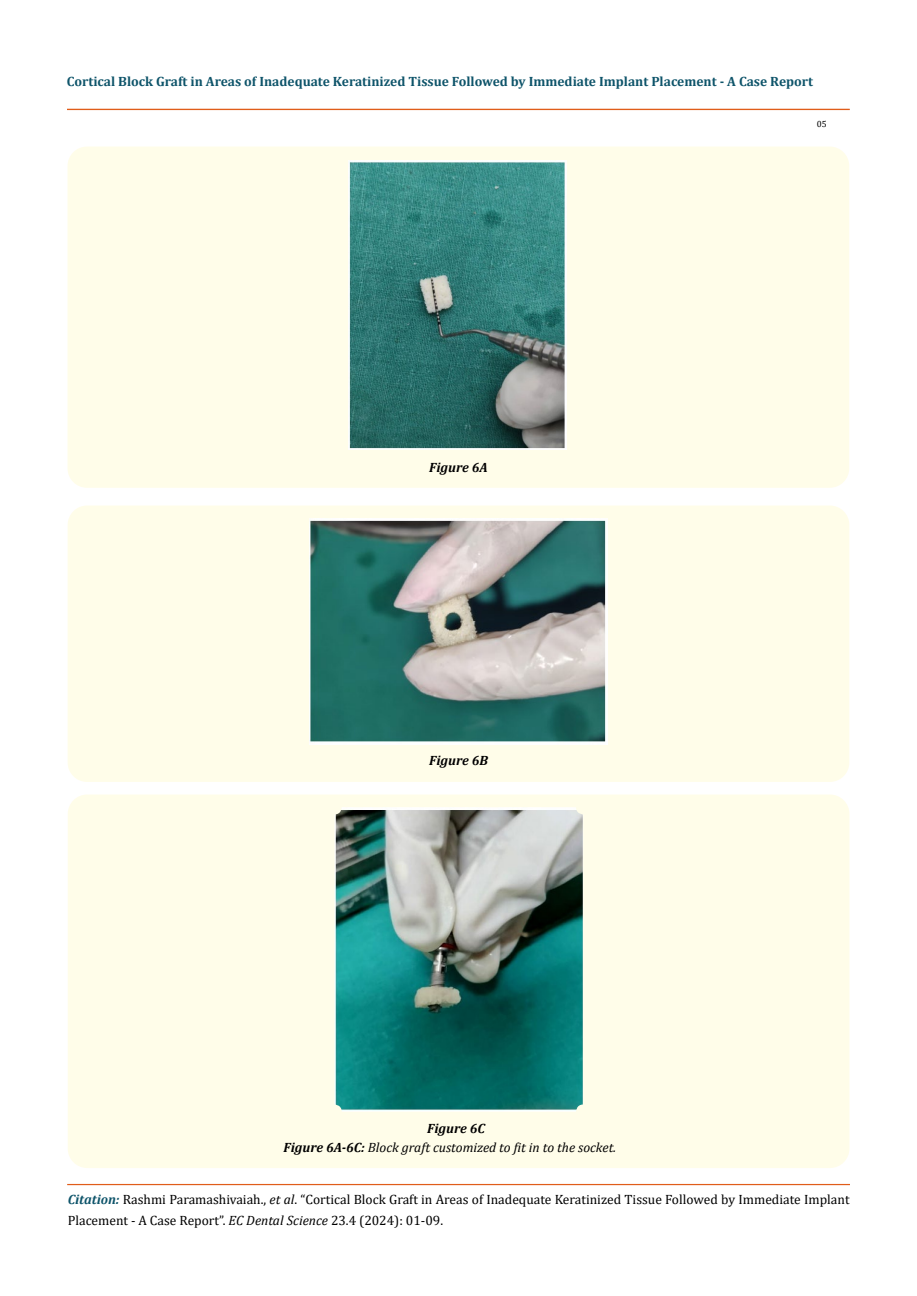
<style>
.page{position:relative;width:917px;height:1296px;background:#fff}
.page>*{position:absolute;margin:0;border:0;box-sizing:border-box;transform-origin:0 0}
.t1{font:13.5px/21px "Cambria";color:#000}
.t2{font:700 13.5px "Cambria";color:#0e546a}
.t3{font:italic 13.5px/19.5px "Cambria";color:#000}
.t4{font:italic 700 13.5px "Cambria";color:#000}
.t5{font:9px "Cambria";color:#000}
.s1{font-weight:700}
.s2{font-weight:700;font-style:italic;color:#0e546a}
.s3{font-style:italic}
</style>
<div class="page">
<div style="left:67px;top:109px;width:782px;height:1px;border:1px solid #e05d1a"></div>
<div style="left:68px;top:1184px;width:781px;height:1px;border:1px solid #e05d1a"></div>
<div style="left:67px;top:147px;width:782px;height:341px;background:#fffde9;border-radius:19px"></div>
<img style="left:348px;top:160px;width:218px;height:290px">
<div style="left:68px;top:506px;width:781px;height:276px;background:#fffde9;border-radius:19px"></div>
<img style="left:309px;top:519px;width:298px;height:226px">
<div style="left:68px;top:795px;width:781px;height:373px;background:#fffde9;border-radius:19px"></div>
<img style="left:334px;top:807px;width:249px;height:305px">
<p class="t2" style="left:67px;top:72px;width:747px">Cortical Block Graft in Areas of Inadequate Keratinized Tissue Followed by Immediate Implant Placement - A Case Report</p>
<p class="t4" style="left:429px;top:457px;width:60px">Figure 6A</p>
<p class="t4" style="left:429px;top:750px;width:60px">Figure 6B</p>
<p class="t3" style="left:283px;top:1118px;width:334px;text-indent:144px"><span class="s1">Figure 6C<br>Figure 6A-6C:</span> Block graft customized to fit in to the socket.</p>
<p class="t5" style="left:816px;top:118px;width:11px">05</p>
<p class="t1" style="left:68px;top:1189px;width:783px"><span class="s2">Citation:</span> Rashmi Paramashivaiah., <span class="s3">et al</span>. “Cortical Block Graft in Areas of Inadequate Keratinized Tissue Followed by Immediate Implant<br>Placement - A Case Report”. <span class="s3">EC Dental Science</span> 23.4 (2024): 01-09.</p>
</div>
